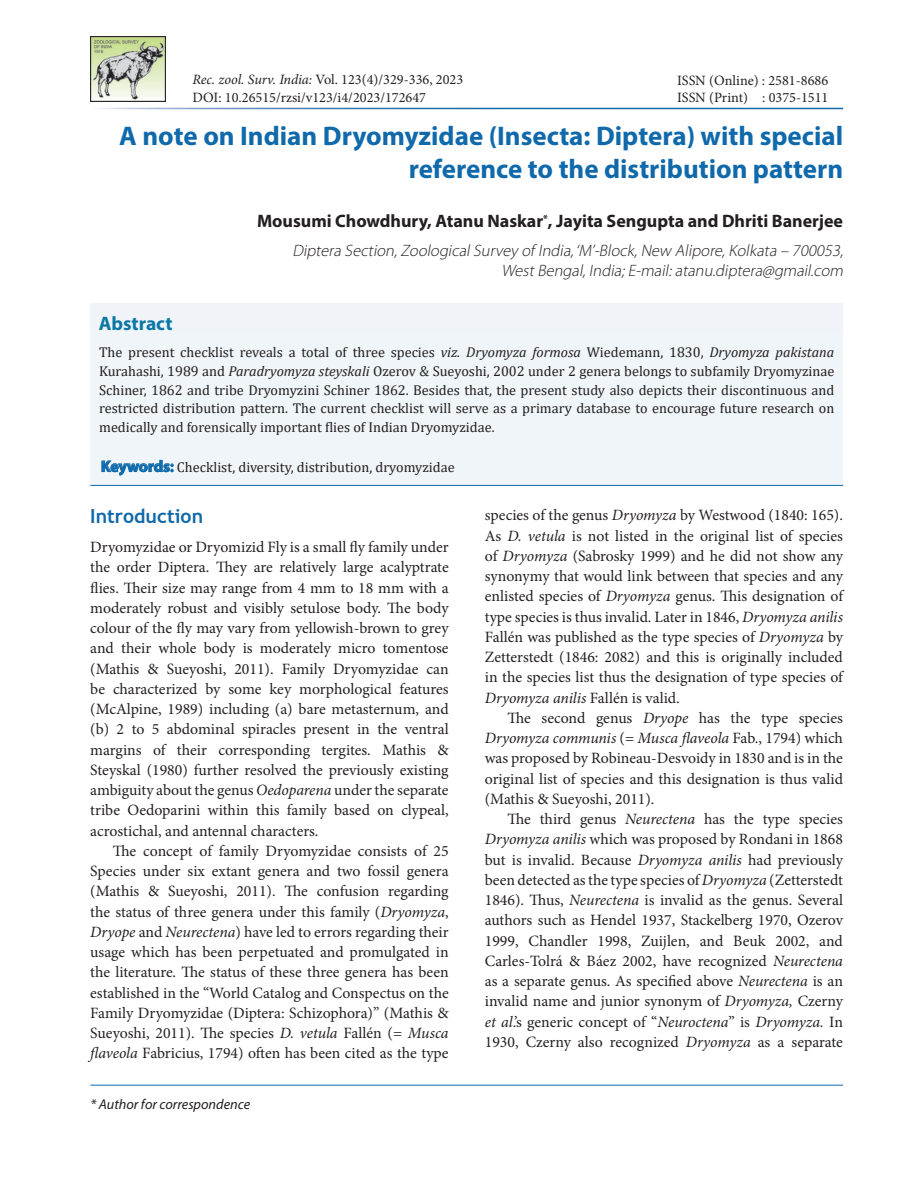
<style>
.page{position:relative;width:918px;height:1188px;background:#fff}
.page>*{position:absolute;margin:0;border:0;box-sizing:border-box;transform-origin:0 0}
.Heading{font:700 27px/33px "Myriad Pro";color:#0f69ab;text-align:right}
.Body_Head{font:700 19.5px "Trebuchet MS";color:#0f69ab}
.AbstractHead{font:700 19.5px "Myriad Pro";color:#0a77a5}
.Authors{font:700 18px "Myriad Pro";color:#231f20}
.Author_Affiliations{font:italic 300 16.5px/19.8px "Myriad Pro";color:#231f20;text-align:right}
.Body_Text_Ind_F{font:15.75px/20.2px "Minion Pro";color:#231f20;text-align:justify}
.Body_Text{font:15.75px/20.2px "Minion Pro";color:#231f20;text-align:justify}
.Abstract_Body{font:14.25px/18.8px "Cambria";color:#231f20;text-align:justify}
.t1{font:14.25px/17.1px "Minion Pro";color:#231f20}
.KeywordText{font:14.25px "Cambria";color:#231f20}
.t2{font:italic 14.25px "Myriad Pro";color:#231f20}
.s1{font-style:italic}
.s2{font-family:"Myriad Pro";font-weight:700;font-size:15.75px;color:#0f69ab}
.s3{font-family:"Myriad Pro";font-weight:600;font-size:15.75px;color:#0f69ab}
</style>
<div class="page">
<hr style="left:90px;top:1085px;width:753px;height:1px;background:#0f69ab">
<img style="left:90px;top:36px;width:76px;height:65px">
<div style="left:90px;top:303px;width:753px;height:183px;background:#eff5f8"></div>
<hr style="left:90px;top:485px;width:753px;height:1px;background:#0f69ab">
<p class="t1" style="left:192px;top:71px;width:272px"><span class="s1">Rec. zool. Surv. India:</span> Vol. 123(4)/329-336, 2023<br>DOI: 10.26515/rzsi/v123/i4/2023/172647</p>
<p class="t1" style="left:677px;top:72px;width:153px">ISSN (Online) : 2581-8686<br>ISSN (Print) : 0375-1511</p>
<p class="Heading" style="left:119px;top:119px;width:725px">A note on Indian Dryomyzidae (Insecta: Diptera) with special reference to the distribution pattern</p>
<p class="Authors" style="left:257px;top:210px;width:588px">Mousumi Chowdhury, Atanu Naskar<sup>*</sup>, Jayita Sengupta and Dhriti Banerjee</p>
<p class="Author_Affiliations" style="left:292px;top:241px;width:556px">Diptera Section,ZoologicalSurvey of India,‘M’-Block,New Alipore,Kolkata – 700053,<br>WestBengal,India;E-mail:atanu.diptera@gmail.com</p>
<p class="AbstractHead" style="left:99px;top:311px;width:75px">Abstract</p>
<p class="Abstract_Body" style="left:99px;top:343px;width:737px">The present checklist reveals a total of three species <span class="s1">viz. Dryomyza formosa</span> Wiedemann, 1830, <span class="s1">Dryomyza pakistana </span>Kurahashi, 1989 and <span class="s1">Paradryomyza steyskali</span> Ozerov &amp; Sueyoshi, 2002 under 2 genera belongs to subfamily Dryomyzinae Schiner, 1862 and tribe Dryomyzini Schiner 1862. Besides that, the present study also depicts their discontinuous and restricted distribution pattern. The current checklist will serve as a primary database to encourage future research on medically and forensically important flies of Indian Dryomyzidae.</p>
<p class="KeywordText" style="left:101px;top:458px;width:355px"><span class="s2">Keywords</span><span class="s3">:</span> Checklist, diversity, distribution, dryomyzidae</p>
<p class="Body_Head" style="left:90px;top:504px;width:114px">Introduction</p>
<p class="Body_Text" style="left:90px;top:537px;width:360px">Dryomyzidae or Dryomizid Fly is a small fly family under the order Diptera. They are relatively large acalyptrate flies. Their size may range from 4 mm to 18 mm with a moderately robust and visibly setulose body. The body colour of the fly may vary from yellowish-brown to grey and their whole body is moderately micro tomentose (Mathis &amp; Sueyoshi, 2011). Family Dryomyzidae can be characterized by some key morphological features (McAlpine, 1989) including (a) bare metasternum, and (b) 2 to 5 abdominal spiracles present in the ventral margins of their corresponding tergites. Mathis &amp; Steyskal (1980) further resolved the previously existing ambiguity about the genus <span class="s1">Oedoparena</span> under the separate tribe Oedoparini within this family based on clypeal, acrostichal, and antennal characters.</p>
<p class="Body_Text_Ind_F" style="left:90px;top:841px;width:360px;text-indent:23px">The concept of family Dryomyzidae consists of 25<br>Species under six extant genera and two fossil genera (Mathis &amp; Sueyoshi, 2011). The confusion regarding the status of three genera under this family (<span class="s1">Dryomyza</span>, <span class="s1">Dryope</span> and <span class="s1">Neurectena</span>) have led to errors regarding their usage which has been perpetuated and promulgated in the literature. The status of these three genera has been established in the “World Catalog and Conspectus on the Family Dryomyzidae (Diptera: Schizophora)” (Mathis &amp; Sueyoshi, 2011). The species <span class="s1">D. vetula</span> Fallén (= <span class="s1">Musca flaveola</span> Fabricius, 1794) often has been cited as the type</p>
<p class="t2" style="left:90px;top:1095px;width:161px">* Author for correspondence</p>
<p class="Body_Text_Ind_F" style="left:485px;top:505px;width:360px">species of the genus <span class="s1">Dryomyza</span> by Westwood (1840: 165).<br>As <span class="s1">D. vetula</span> is not listed in the original list of species of <span class="s1">Dryomyza</span> (Sabrosky 1999) and he did not show any synonymy that would link between that species and any enlisted species of <span class="s1">Dryomyza</span> genus. This designation of type species is thus invalid. Later in 1846, <span class="s1">Dryomyza anilis </span>Fallén was published as the type species of <span class="s1">Dryomyza</span> by Zetterstedt (1846: 2082) and this is originally included in the species list thus the designation of type species of <span class="s1">Dryomyza anilis</span> Fallén is valid.</p>
<p class="Body_Text_Ind_F" style="left:485px;top:708px;width:360px;text-indent:23px">The second genus <span class="s1">Dryope</span> has the type species <span class="s1">Dryomyza communis</span> (= <span class="s1">Musca flaveola</span> Fab., 1794) which was proposed by Robineau-Desvoidy in 1830 and is in the original list of species and this designation is thus valid (Mathis &amp; Sueyoshi, 2011).</p>
<p class="Body_Text_Ind_F" style="left:485px;top:809px;width:360px;text-indent:23px">The third genus <span class="s1">Neurectena</span> has the type species <span class="s1">Dryomyza anilis</span> which was proposed by Rondani in 1868 but is invalid. Because <span class="s1">Dryomyza anilis</span> had previously been detected as the type species of <span class="s1">Dryomyza</span> (Zetterstedt 1846). Thus, <span class="s1">Neurectena</span> is invalid as the genus. Several authors such as Hendel 1937, Stackelberg 1970, Ozerov 1999, Chandler 1998, Zuijlen, and Beuk 2002, and Carles-Tolrá &amp; Báez 2002, have recognized <span class="s1">Neurectena </span>as a separate genus. As specified above <span class="s1">Neurectena</span> is an invalid name and junior synonym of <span class="s1">Dryomyza,</span> Czerny <span class="s1">et al</span>.’s generic concept of “<span class="s1">Neuroctena</span>” is <span class="s1">Dryomyza.</span> In 1930, Czerny also recognized <span class="s1">Dryomyza</span> as a separate</p>
</div>
